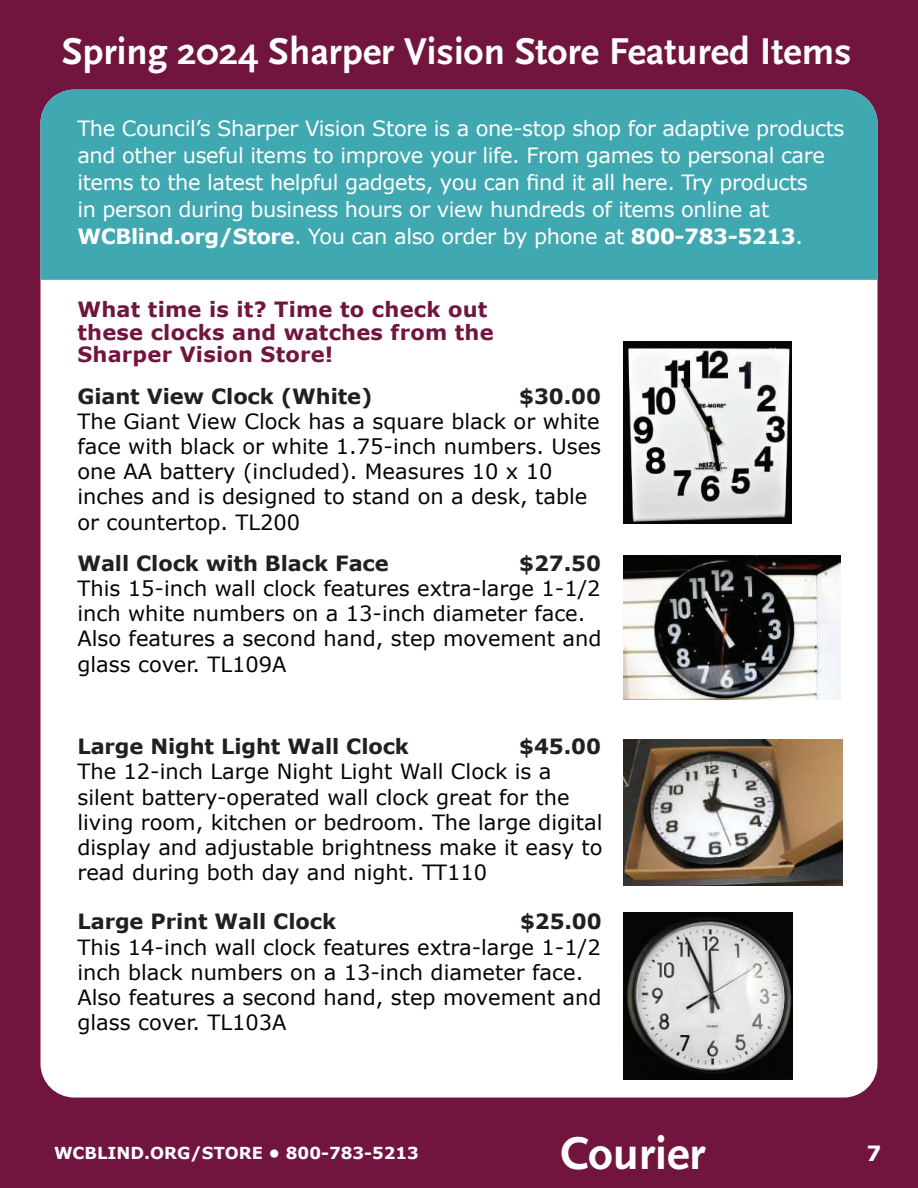
<style>
.page{position:relative;width:918px;height:1188px;background:#71153e}
.page>*{position:absolute;margin:0;border:0;box-sizing:border-box;transform-origin:0 0}
.t1{font:700 48px "Scala Sans";color:#fff}
.t2{font:700 39px "Scala Sans";color:#fff}
.t3{font:21px/25.2px "Verdana";color:#040503}
.t4{font:21px/27px "Verdana";letter-spacing:-.02em;color:#fff}
.t5{font:700 21px "Verdana";letter-spacing:-.005em;color:#231f20}
.t6{font:700 21px/22.5px "Verdana";letter-spacing:.01em;color:#71153e}
.t7{font:700 16.5px "Verdana";color:#fff}
.s1{font-weight:700}
.s2{font-size:21px}
</style>
<div class="page">
<div style="left:40px;top:90px;width:838px;height:1008px;background:#fff;border-radius:34px"></div>
<div style="left:41px;top:90px;width:837px;height:190px;background:#40a8b1"></div>
<img style="left:623px;top:341px;width:169px;height:182px">
<img style="left:623px;top:913px;width:170px;height:167px">
<img style="left:623px;top:740px;width:219px;height:146px">
<img style="left:623px;top:555px;width:217px;height:145px">
<h2 class="t2" style="left:62px;top:30px;width:791px">Spring 2024 Sharper Vision Store Featured Items</h2>
<p class="t4" style="left:77px;top:115px;width:769px">The Council’s Sharper Vision Store is a one-stop shop for adaptive products and other useful items to improve your life. From games to personal care items to the latest helpful gadgets, you can find it all here. Try products<br>in person during business hours or view hundreds of items online at <span class="s1">WCBlind.org/Store</span>. You can also order by phone at <span class="s1">800-783-5213</span>.</p>
<p class="t6" style="left:77px;top:299px;width:418px">What time is it? Time to check out these clocks and watches from the<br>Sharper Vision Store!</p>
<p class="t5" style="left:77px;top:382px;width:297px">Giant View Clock (White)</p>
<p class="t5" style="left:519px;top:382px;width:83px">$30.00</p>
<p class="t3" style="left:77px;top:409px;width:525px">The Giant View Clock has a square black or white face with black or white 1.75-inch numbers. Uses one AA battery (included). Measures 10 x 10 inches and is designed to stand on a desk, table or countertop. TL200</p>
<p class="t5" style="left:77px;top:549px;width:313px">Wall Clock with Black Face</p>
<p class="t5" style="left:519px;top:549px;width:83px">$27.50</p>
<p class="t3" style="left:77px;top:576px;width:526px">This 15-inch wall clock features extra-large 1-1/2 inch white numbers on a 13-inch diameter face.<br>Also features a second hand, step movement and glass cover. TL109A</p>
<p class="t5" style="left:77px;top:733px;width:333px">Large Night Light Wall Clock</p>
<p class="t5" style="left:519px;top:733px;width:83px">$45.00</p>
<p class="t3" style="left:77px;top:759px;width:527px">The 12-inch Large Night Light Wall Clock is a silent battery-operated wall clock great for the living room, kitchen or bedroom. The large digital display and adjustable brightness make it easy to read during both day and night. TT110</p>
<p class="t5" style="left:77px;top:908px;width:260px">Large Print Wall Clock</p>
<p class="t5" style="left:520px;top:908px;width:83px">$25.00</p>
<p class="t3" style="left:77px;top:935px;width:526px">This 14-inch wall clock features extra-large 1-1/2 inch black numbers on a 13-inch diameter face.<br>Also features a second hand, step movement and glass cover. TL103A</p>
<p class="t7" style="left:54px;top:1142px;width:367px"><span class="s2">7</span>WCBLIND.ORG/STORE • 800-783-5213</p>
<p class="t1" style="left:560px;top:1128px;width:147px">Courier</p>
</div>
